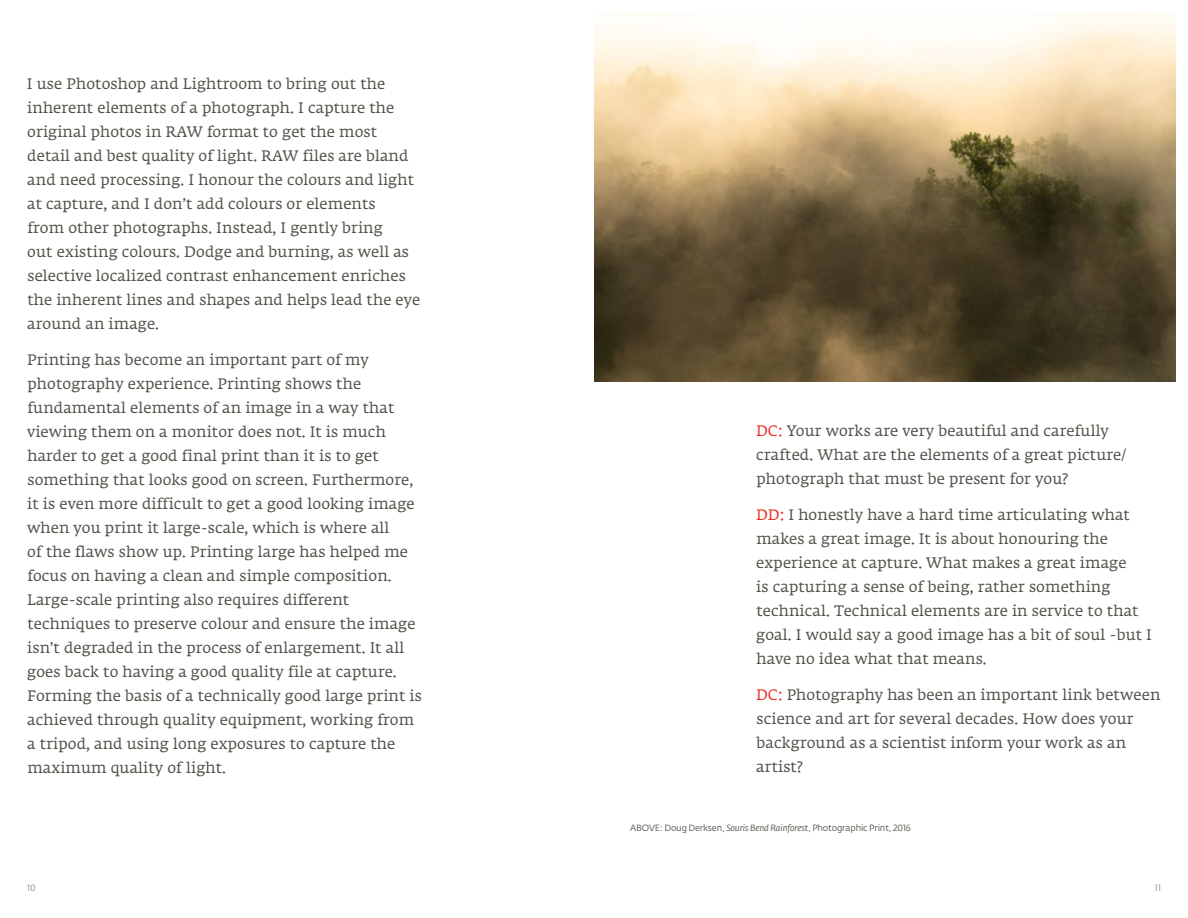
<style>
.page{position:relative;width:1188px;height:918px;background:#fff}
.page>*{position:absolute;margin:0;border:0;box-sizing:border-box;transform-origin:0 0}
.t1{font:15px/24px "Fedra Serif A Std";letter-spacing:.01em;color:#54534a}
.t2{font:9px "Fedra Sans Std";letter-spacing:-.02em;color:#54534a}
.t3{font:9px "Fedra Sans Std";color:#8e8e85}
.s1{color:#ee3124}
.s2{font-style:italic}
</style>
<div class="page">
<img style="left:594px;top:13px;width:581px;height:369px">
<p class="t1" style="left:27px;top:73px;width:395px">I use Photoshop and Lightroom to bring out the inherent elements of a photograph. I capture the original photos in RAW format to get the most detail and best quality of light. RAW files are bland and need processing. I honour the colours and light at capture, and I don’t add colours or elements<br>from other photographs. Instead, I gently bring<br>out existing colours. Dodge and burning, as well as selective localized contrast enhancement enriches the inherent lines and shapes and helps lead the eye around an image.</p>
<p class="t1" style="left:27px;top:349px;width:396px">Printing has become an important part of my photography experience. Printing shows the fundamental elements of an image in a way that viewing them on a monitor does not. It is much harder to get a good final print than it is to get something that looks good on screen. Furthermore, it is even more difficult to get a good looking image when you print it large-scale, which is where all<br>of the flaws show up. Printing large has helped me focus on having a clean and simple composition.<br>Large-scale printing also requires different techniques to preserve colour and ensure the image isn’t degraded in the process of enlargement. It all goes back to having a good quality file at capture.<br>Forming the basis of a technically good large print is achieved through quality equipment, working from a tripod, and using long exposures to capture the maximum quality of light.</p>
<p class="t1" style="left:756px;top:420px;width:372px"><span class="s1">DC:</span> Your works are very beautiful and carefully crafted. What are the elements of a great picture/ photograph that must be present for you?</p>
<p class="t1" style="left:756px;top:504px;width:397px"><span class="s1">DD:</span> I honestly have a hard time articulating what makes a great image. It is about honouring the experience at capture. What makes a great image<br>is capturing a sense of being, rather something technical. Technical elements are in service to that goal. I would say a good image has a bit of soul -but I have no idea what that means.</p>
<p class="t1" style="left:756px;top:684px;width:406px"><span class="s1">DC:</span> Photography has been an important link between science and art for several decades. How does your background as a scientist inform your work as an artist?</p>
<p class="t2" style="left:630px;top:823px;width:283px">ABOVE: Doug Derksen, <span class="s2">Souris Bend Rainforest</span>, Photographic Print, 2016</p>
<p class="t3" style="left:27px;top:883px;width:10px">10</p>
<p class="t3" style="left:1155px;top:883px;width:7px">11</p>
</div>
